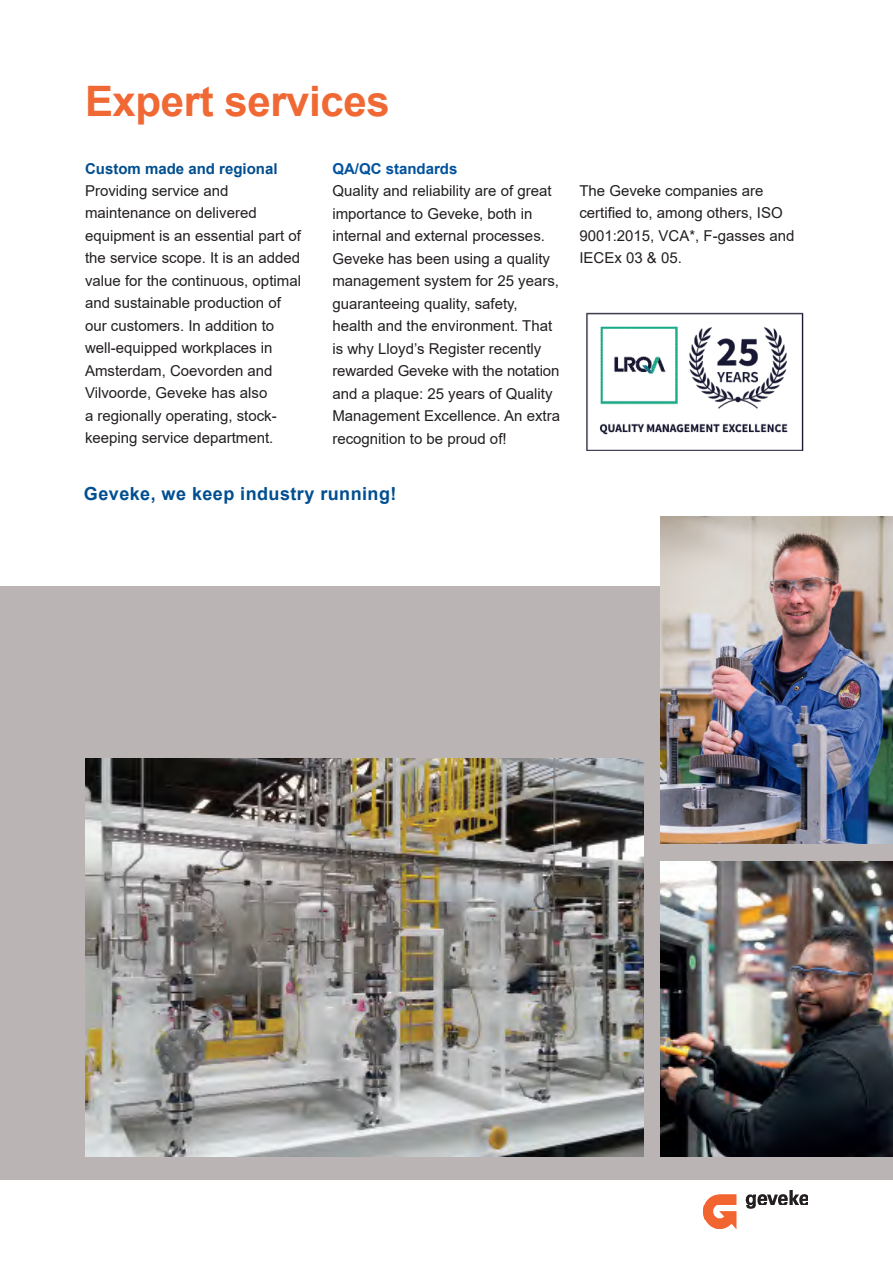
<style>
.page{position:relative;width:893px;height:1263px;background:#fff}
.page>*{position:absolute;margin:0;border:0;box-sizing:border-box;transform-origin:0 0}
.t1{font:700 42px "Arial";letter-spacing:-.01em;color:#f06834}
.t2{font:700 18px "Arial";letter-spacing:.025em;color:#014e90}
.t3{font:15px/22.5px "Arial";color:#231f20}
.t4{font:700 15px "Arial";color:#014e90}
.t5{font:700 15px "Arial";color:#01529e}
</style>
<div class="page">
<div style="left:0;top:587px;width:893px;height:593px;background:#bab5b4"></div>
<img style="left:703px;top:1191px;width:105px;height:37px">
<img style="left:586px;top:312px;width:218px;height:139px">
<img style="left:85px;top:759px;width:558px;height:398px">
<img style="left:660px;top:517px;width:233px;height:326px">
<img style="left:660px;top:861px;width:233px;height:296px">
<h1 class="t1" style="left:85px;top:71px;width:306px">Expert services</h1>
<p class="t4" style="left:85px;top:158px;width:194px">Custom made and regional</p>
<p class="t5" style="left:332px;top:158px;width:127px">QA/QC standards</p>
<p class="t3" style="left:332px;top:179px;width:229px">Quality and reliability are of great importance to Geveke, both in internal and external processes.<br>Geveke has been using a quality management system for 25 years, guaranteeing quality, safety, health and the environment. That is why Lloyd’s Register recently rewarded Geveke with the notation and a plaque: 25 years of Quality<br>Management Excellence. An extra recognition to be proud of!</p>
<p class="t3" style="left:579px;top:179px;width:217px">The Geveke companies are certified to, among others, ISO<br>9001:2015, VCA*, F-gasses and<br>IECEx 03 &amp; 05.</p>
<p class="t3" style="left:85px;top:179px;width:217px">Providing service and maintenance on delivered equipment is an essential part of the service scope. It is an added value for the continuous, optimal and sustainable production of our customers. In addition to well-equipped workplaces in<br>Amsterdam, Coevorden and<br>Vilvoorde, Geveke has also<br>a regionally operating, stock&shy;keeping service department.</p>
<p class="t2" style="left:84px;top:481px;width:314px">Geveke, we keep industry running!</p>
</div>
